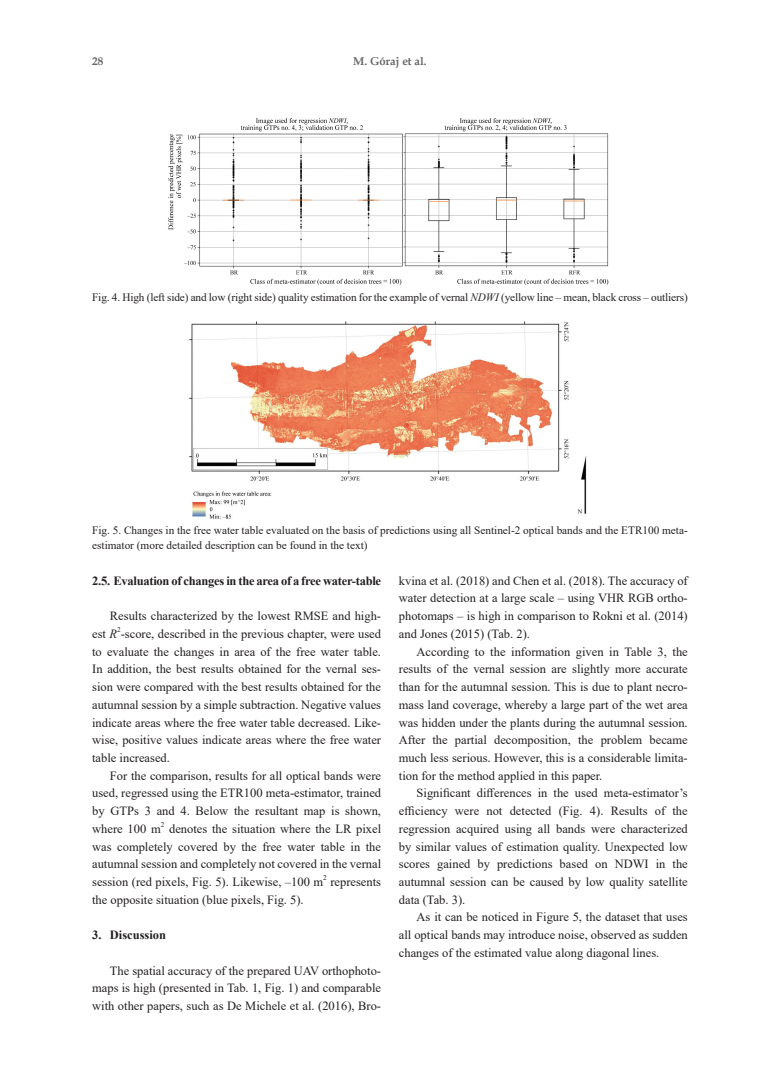
<style>
.page{position:relative;width:780px;height:1088px;background:#fff}
.page>*{position:absolute;margin:0;border:0;box-sizing:border-box;transform-origin:0 0}
.t1{font:12.5px/17.8px "Times New Roman";color:#231f20;text-align:justify}
.t2{font:700 12.5px "Times New Roman";letter-spacing:-.02em;color:#231f20}
.t3{font:700 12.5px "Times New Roman";color:#231f20}
.t4{font:11.25px/15px "Times New Roman";color:#231f20}
.t5{font:700 11.25px "Book Antiqua";color:#67676a}
.t6{font:7.25px "Times New Roman";color:#231f20}
.s1{font-style:italic}
</style>
<div class="page">
<img style="left:168px;top:118px;width:441px;height:167px">
<img style="left:189px;top:321px;width:398px;height:198px">
<p class="t5" style="left:92px;top:54px;width:13px">28</p>
<p class="t5" style="left:353px;top:54px;width:75px">M. Góraj et al.</p>
<p class="t4" style="left:92px;top:290px;width:597px">Fig. 4. High (left side) and low (right side) quality estimation for the example of vernal <span class="s1">NDWI</span> (yellow line – mean, black cross – outliers)</p>
<p class="t4" style="left:92px;top:523px;width:597px">Fig. 5. Changes in the free water table evaluated on the basis of predictions using all Sentinel-2 optical bands and the ETR100 meta&shy;estimator (more detailed description can be found in the text)</p>
<p class="t2" style="left:92px;top:571px;width:290px">2.5. Evaluation of changes in the area of a free water-table</p>
<p class="t1" style="left:92px;top:607px;width:290px;text-align:right">Results characterized by the lowest RMSE and high-<br>est <span class="s1">R</span> -score, described in the previous chapter, were used</p>
<p class="t6" style="left:117px;top:624px;width:5px">2</p>
<p class="t1" style="left:92px;top:642px;width:290px">to evaluate the changes in area of the free water table.<br>In addition, the best results obtained for the vernal ses&shy;sion were compared with the best results obtained for the autumnal session by a simple subtraction. Negative values indicate areas where the free water table decreased. Like&shy;wise, positive values indicate areas where the free water table increased.</p>
<p class="t1" style="left:92px;top:766px;width:290px;text-indent:18px">For the comparison, results for all optical bands were used, regressed using the ETR100 meta-estimator, trained by GTPs 3 and 4. Below the resultant map is shown, where 100 m</p>
<p class="t6" style="left:161px;top:819px;width:5px">2</p>
<p class="t1" style="left:92px;top:819px;width:290px;text-indent:77px">denotes the situation where the LR pixel was completely covered by the free water table in the autumnal session and completely not covered in the vernal session (red pixels, Fig. 5). Likewise, –100 m</p>
<p class="t6" style="left:323px;top:872px;width:5px">2</p>
<p class="t1" style="left:330px;top:872px;width:52px">represents</p>
<p class="t1" style="left:92px;top:890px;width:213px">the opposite situation (blue pixels, Fig. 5).</p>
<p class="t3" style="left:92px;top:926px;width:75px">3. Discussion</p>
<p class="t1" style="left:92px;top:961px;width:290px;text-indent:18px">The spatial accuracy of the prepared UAV orthophoto&shy;maps is high (presented in Tab. 1, Fig. 1) and comparable with other papers, such as De Michele et al. (2016), Bro-</p>
<p class="t1" style="left:399px;top:571px;width:290px">kvina et al. (2018) and Chen et al. (2018). The accuracy of water detection at a large scale – using VHR RGB ortho&shy;photomaps – is high in comparison to Rokni et al. (2014) and Jones (2015) (Tab. 2).</p>
<p class="t1" style="left:399px;top:642px;width:290px;text-indent:18px">According to the information given in Table 3, the results of the vernal session are slightly more accurate than for the autumnal session. This is due to plant necro&shy;mass land coverage, whereby a large part of the wet area was hidden under the plants during the autumnal session.<br>After the partial decomposition, the problem became much less serious. However, this is a considerable limita&shy;tion for the method applied in this paper.</p>
<p class="t1" style="left:399px;top:784px;width:290px;text-indent:18px">Significant differences in the used meta-estimator’s efficiency were not detected (Fig. 4). Results of the regression acquired using all bands were characterized by similar values of estimation quality. Unexpected low scores gained by predictions based on NDWI in the autumnal session can be caused by low quality satellite data (Tab. 3).</p>
<p class="t1" style="left:399px;top:908px;width:290px;text-indent:18px">As it can be noticed in Figure 5, the dataset that uses all optical bands may introduce noise, observed as sudden changes of the estimated value along diagonal lines.</p>
</div>
